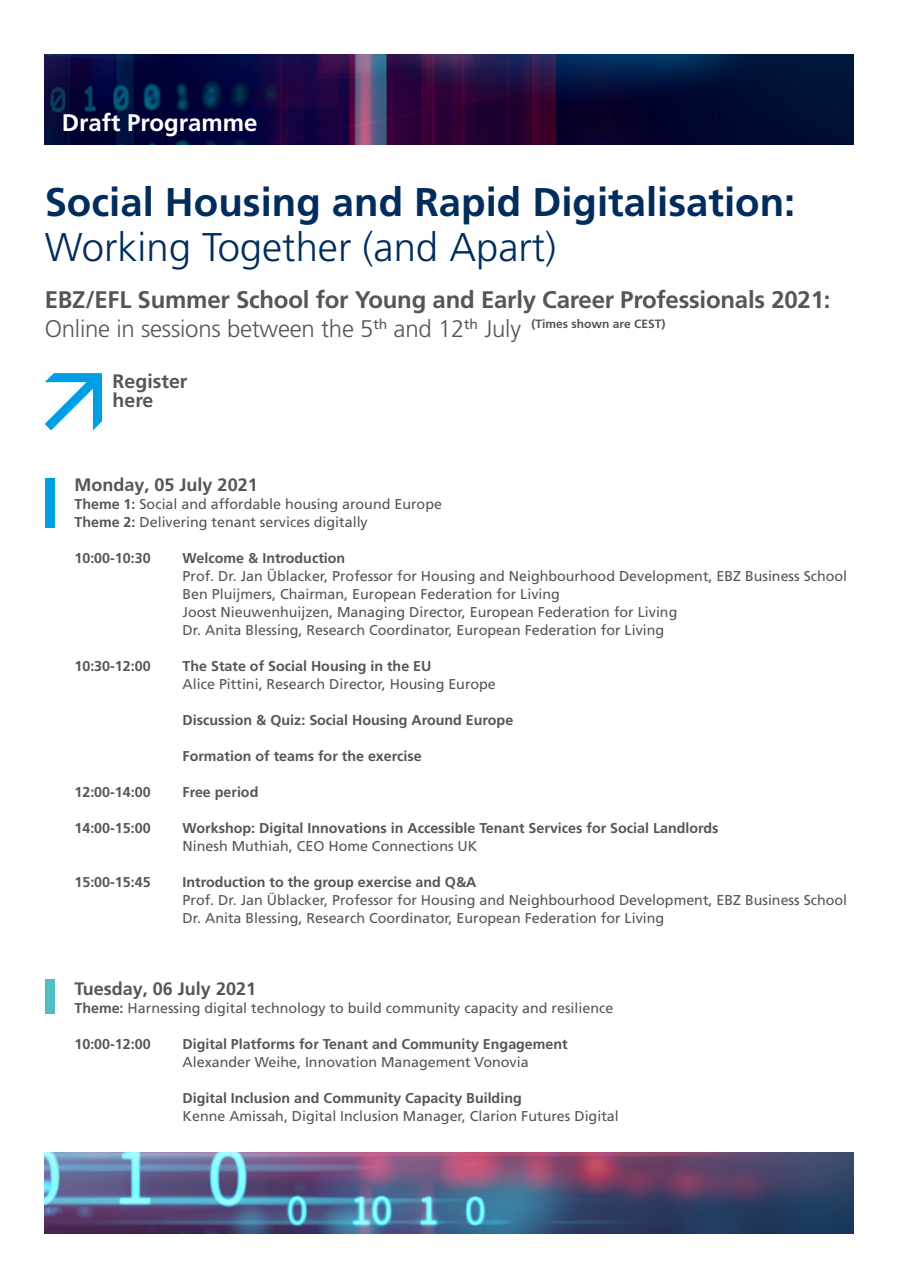
<style>
.page{position:relative;width:898px;height:1263px;background:#fff}
.page>*{position:absolute;margin:0;border:0;box-sizing:border-box;transform-origin:0 0}
.t1{font:700 40.05px "Frutiger LT Pro";color:#002d5c}
.t2{font:300 40.05px "Frutiger LT Std";color:#002d5c}
.t3{font:700 24px "Frutiger LT Pro";letter-spacing:-.01em;color:#565655}
.t4{font:300 24px "Frutiger LT Std";letter-spacing:-.01em;color:#565655}
.t5{font:700 24px "Frutiger LT Pro";color:#fff}
.t6{font:700 19.5px/19.5px "Frutiger LT Pro";color:#565655}
.t7{font:700 18px "Frutiger LT Pro";color:#565655}
.t8{font:14.25px/18px "Frutiger LT Std";color:#565655}
.t9{font:700 14.25px "Frutiger LT Pro";color:#565655}
.t10{font:700 12px "Frutiger LT Pro";color:#565655}
.s1{font-family:"Frutiger LT Pro";font-weight:700}
</style>
<div class="page">
<img style="left:45px;top:54px;width:808px;height:90px">
<img style="left:45px;top:1152px;width:808px;height:81px">
<div style="left:45px;top:478px;width:10px;height:50px;background:#009fe3"></div>
<div style="left:45px;top:979px;width:10px;height:35px;background:#51bdc4"></div>
<svg style="left:45px;top:373px;width:57px;height:57px"></svg>
<h2 class="t5" style="left:62px;top:109px;width:197px">Draft Programme</h2>
<h1 class="t1" style="left:45px;top:179px;width:751px">Social Housing and Rapid Digitalisation:</h1>
<h1 class="t2" style="left:45px;top:225px;width:513px">Working Together (and Apart)</h1>
<h2 class="t3" style="left:45px;top:285px;width:787px">EBZ/EFL Summer School for Young and Early Career Professionals 2021:</h2>
<h2 class="t4" style="left:45px;top:315px;width:477px">Online in sessions between the 5<sup>th</sup> and 12<sup>th</sup> July</h2>
<p class="t10" style="left:531px;top:317px;width:135px">(Times shown are CEST)</p>
<h3 class="t6" style="left:113px;top:371px;width:76px">Register here</h3>
<p class="t7" style="left:74px;top:474px;width:185px">Monday, 05 July 2021</p>
<p class="t8" style="left:74px;top:495px;width:369px"><span class="s1">Theme 1:</span> Social and affordable housing around Europe<br><span class="s1">Theme 2:</span> Delivering tenant services digitally</p>
<p class="t9" style="left:74px;top:549px;width:78px">10:00-10:30</p>
<p class="t9" style="left:182px;top:549px;width:164px">Welcome &amp; Introduction</p>
<p class="t8" style="left:182px;top:567px;width:666px">Prof. Dr. Jan Üblacker, Professor for Housing and Neighbourhood Development, EBZ Business School Ben Pluijmers, Chairman, European Federation for Living<br>Joost Nieuwenhuijzen, Managing Director, European Federation for Living<br>Dr. Anita Blessing, Research Coordinator, European Federation for Living</p>
<p class="t9" style="left:74px;top:657px;width:78px">10:30-12:00</p>
<p class="t9" style="left:182px;top:657px;width:250px">The State of Social Housing in the EU</p>
<p class="t8" style="left:182px;top:675px;width:315px">Alice Pittini, Research Director, Housing Europe</p>
<p class="t9" style="left:182px;top:711px;width:332px">Discussion &amp; Quiz: Social Housing Around Europe</p>
<p class="t9" style="left:182px;top:747px;width:240px">Formation of teams for the exercise</p>
<p class="t9" style="left:74px;top:783px;width:78px">12:00-14:00</p>
<p class="t9" style="left:182px;top:783px;width:77px">Free period</p>
<p class="t9" style="left:74px;top:819px;width:78px">14:00-15:00</p>
<p class="t9" style="left:182px;top:819px;width:537px">Workshop: Digital Innovations in Accessible Tenant Services for Social Landlords</p>
<p class="t8" style="left:182px;top:837px;width:296px">Ninesh Muthiah, CEO Home Connections UK</p>
<p class="t9" style="left:74px;top:873px;width:78px">15:00-15:45</p>
<p class="t9" style="left:182px;top:873px;width:295px">Introduction to the group exercise and Q&amp;A</p>
<p class="t8" style="left:182px;top:891px;width:666px">Prof. Dr. Jan Üblacker, Professor for Housing and Neighbourhood Development, EBZ Business School<br>Dr. Anita Blessing, Research Coordinator, European Federation for Living</p>
<p class="t7" style="left:74px;top:978px;width:183px">Tuesday, 06 July 2021</p>
<p class="t8" style="left:74px;top:999px;width:540px"><span class="s1">Theme:</span> Harnessing digital technology to build community capacity and resilience</p>
<p class="t9" style="left:74px;top:1035px;width:78px">10:00-12:00</p>
<p class="t9" style="left:182px;top:1035px;width:386px">Digital Platforms for Tenant and Community Engagement</p>
<p class="t8" style="left:182px;top:1053px;width:347px">Alexander Weihe, Innovation Management Vonovia</p>
<p class="t9" style="left:182px;top:1089px;width:340px">Digital Inclusion and Community Capacity Building</p>
<p class="t8" style="left:182px;top:1107px;width:437px">Kenne Amissah, Digital Inclusion Manager, Clarion Futures Digital</p>
</div>
